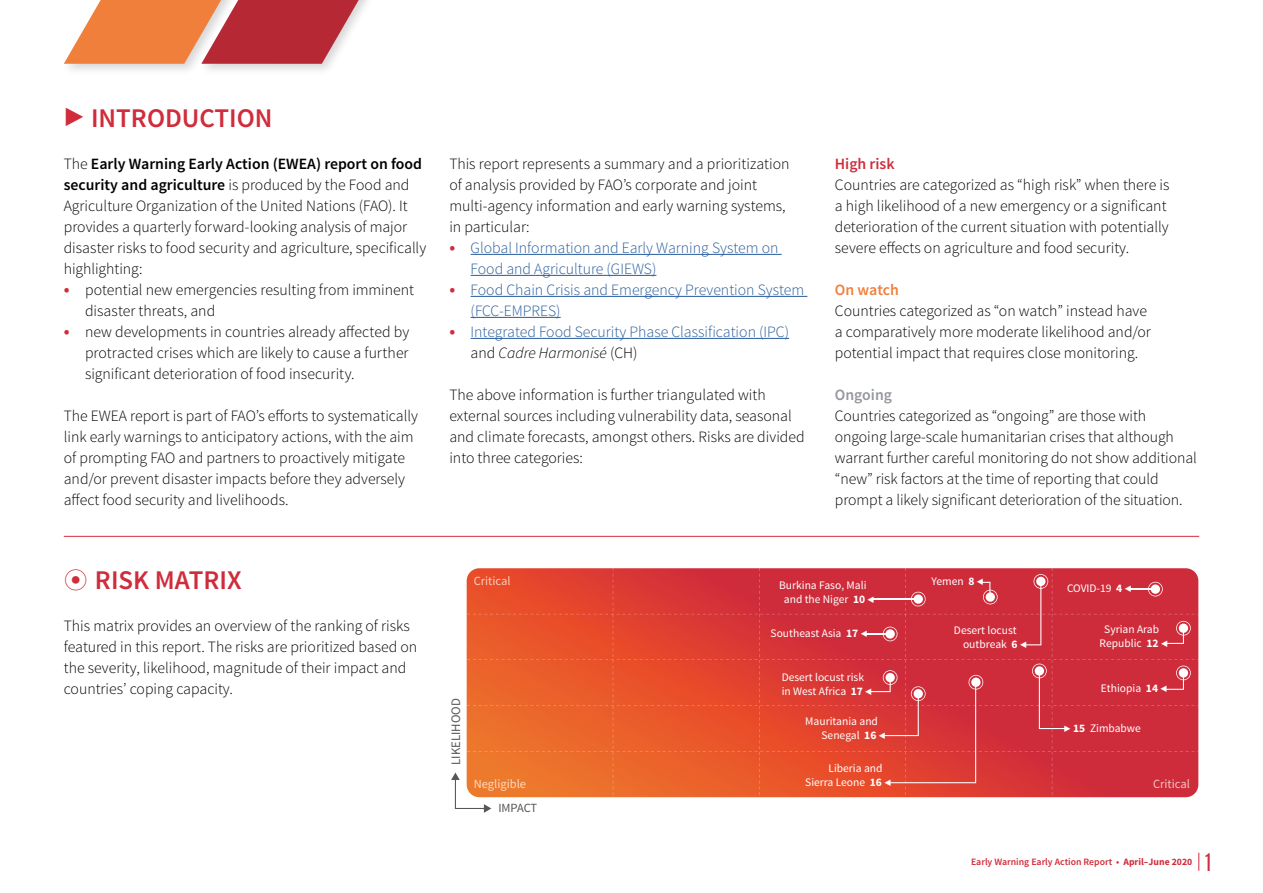
<style>
.page{position:relative;width:1263px;height:893px;background:#fff}
.page>*{position:absolute;margin:0;border:0;box-sizing:border-box;transform-origin:0 0}
.t1{font:600 27px "Source Sans Pro";color:#d02c3b}
.t2{font:300 15.75px/21px "Source Sans Pro";color:#000}
.t3{font:300 15.75px/21px "Source Sans Pro";color:#275b9b}
.t4{font:600 15.75px "Source Sans Pro";color:#d02c3b}
.t5{font:600 15.75px "Source Sans Pro";color:#f07f3c}
.t6{font:600 15.75px "Source Sans Pro";color:#95979e}
.t7{font:12.9px "Source Sans Pro";color:#575756}
.t8{font:12.45px "Source Sans Pro";color:#fcdbc0}
.t9{font:12.45px "Source Sans Pro";color:#fbcfbb}
.t10{font:12.45px "Source Sans Pro";color:#f2c5bd}
.t11{font:12.45px "Source Sans Pro";letter-spacing:-.01em;color:#575756}
.t12{font:11.55px/13.8px "Source Sans Pro";color:#fff}
.t13{font:600 9.75px "Source Sans Pro";color:#d02c3b}
.s1{font-weight:300;font-size:36px}
.s2{font-weight:600}
.s3{font-weight:600;font-size:18px;color:#d02c3b}
.s4{color:#000}
.s5{font-style:italic;color:#000}
.s6{font-family:"Koz Min Pr 6 N";font-weight:400;font-size:24px}
.s7{color:#fbd0bb}
.s8{font-weight:700}
.s9{font-family:"Antonio";font-weight:400;font-size:20.25px}
</style>
<div class="page">
<div style="left:61px;top:0;width:343px;height:76px;background:#000;opacity:.16"></div>
<svg style="left:64px;top:0;width:295px;height:64px;background:#d9715a"></svg>
<hr style="left:471px;top:254px;width:311px;height:1px;background:#275b9b">
<hr style="left:471px;top:275px;width:185px;height:1px;background:#275b9b">
<hr style="left:471px;top:296px;width:336px;height:1px;background:#275b9b">
<hr style="left:471px;top:317px;width:90px;height:1px;background:#275b9b">
<hr style="left:471px;top:338px;width:318px;height:1px;background:#275b9b">
<svg style="left:451px;top:568px;width:748px;height:245px;background:#de5247"></svg>
<div style="left:971px;top:678px;width:9px;height:9px;background:#fff;border-radius:50%"></div>
<hr style="left:64px;top:536px;width:1135px;height:1px;background:#d02c3b">
<svg style="left:1198px;top:853px;width:1px;height:18px"></svg>
<h1 class="t1" style="left:64px;top:101px;width:210px"><span class="s1">▶</span> INTRODUCTION</h1>
<p class="t2" style="left:64px;top:153px;width:364px">The <span class="s2">Early Warning Early Action (EWEA) report on food security and agriculture</span> is produced by the Food and Agriculture Organization of the United Nations (FAO). It provides a quarterly forward-looking analysis of major disaster risks to food security and agriculture, specifically highlighting:</p>
<p class="t2" style="left:85px;top:279px;width:330px;text-indent:-21px"><span class="s3">•</span> potential new emergencies resulting from imminent disaster threats, and</p>
<p class="t2" style="left:85px;top:321px;width:326px;text-align:justify;text-indent:-21px"><span class="s3">•</span> new developments in countries already affected by protracted crises which are likely to cause a further significant deterioration of food insecurity.</p>
<p class="t2" style="left:64px;top:405px;width:356px">The EWEA report is part of FAO’s efforts to systematically link early warnings to anticipatory actions, with the aim of prompting FAO and partners to proactively mitigate and/or prevent disaster impacts before they adversely affect food security and livelihoods.</p>
<p class="t2" style="left:449px;top:153px;width:342px">This report represents a summary and a prioritization of analysis provided by FAO’s corporate and joint multi‑agency information and early warning systems, in particular:</p>
<p class="t3" style="left:471px;top:237px;width:309px;text-indent:-21px"><span class="s3">•</span> Global Information and Early Warning System on<br>Food and Agriculture (GIEWS)</p>
<p class="t3" style="left:471px;top:279px;width:335px;text-indent:-21px"><span class="s3">•</span> Food Chain Crisis and Emergency Prevention System (FCC-EMPRES)</p>
<p class="t3" style="left:471px;top:321px;width:320px;text-indent:-21px"><span class="s3">•</span> Integrated Food Security Phase Classification (IPC) <span class="s4">and</span> <span class="s5">Cadre Harmonisé</span> <span class="s4">(CH)</span></p>
<p class="t2" style="left:449px;top:384px;width:357px">The above information is further triangulated with external sources including vulnerability data, seasonal and climate forecasts, amongst others. Risks are divided into three categories:</p>
<p class="t4" style="left:835px;top:154px;width:61px">High risk</p>
<p class="t2" style="left:835px;top:174px;width:336px">Countries are categorized as “high risk” when there is a high likelihood of a new emergency or a significant deterioration of the current situation with potentially severe effects on agriculture and food security.</p>
<p class="t5" style="left:835px;top:280px;width:66px">On watch</p>
<p class="t2" style="left:835px;top:300px;width:318px">Countries categorized as “on watch” instead have a comparatively more moderate likelihood and/or potential impact that requires close monitoring.</p>
<p class="t6" style="left:835px;top:385px;width:59px">Ongoing</p>
<p class="t2" style="left:835px;top:405px;width:363px">Countries categorized as “ongoing” are those with ongoing large-scale humanitarian crises that although warrant further careful monitoring do not show additional “new” risk factors at the time of reporting that could prompt a likely significant deterioration of the situation.</p>
<h1 class="t1" style="left:64px;top:563px;width:179px"><span class="s6">⦿</span> RISK MATRIX</h1>
<p class="t2" style="left:64px;top:615px;width:355px">This matrix provides an overview of the ranking of risks featured in this report. The risks are prioritized based on the severity, likelihood, magnitude of their impact and countries’ coping capacity.</p>
<p class="t7" style="left:448px;top:765px;width:68px;rotate:-90deg">LIKELIHOOD</p>
<p class="t9" style="left:474px;top:573px;width:38px"><span class="s7">Cr</span>itical</p>
<p class="t12" style="left:784px;top:578px;width:92px;text-indent:-5px">Burkina Faso, Mali and the Niger <span class="s8">10 ◀</span></p>
<p class="t12" style="left:771px;top:627px;width:98px">Southeast Asia <span class="s8">17 ◀</span></p>
<p class="t12" style="left:782px;top:671px;width:92px">Desert locust risk in West Africa <span class="s8">17 ◀</span></p>
<p class="t12" style="left:821px;top:714px;width:66px;text-indent:-16px">Mauritania and<br>Senegal <span class="s8">16 ◀</span></p>
<p class="t12" style="left:931px;top:575px;width:54px">Yemen <span class="s8">8 ◀</span></p>
<p class="t12" style="left:963px;top:624px;width:65px;text-indent:-9px">Desert locust outbreak <span class="s8">6 ◀</span></p>
<p class="t12" style="left:1067px;top:582px;width:66px">COVID-19 <span class="s8">4 ◀</span></p>
<p class="t12" style="left:1099px;top:622px;width:70px;text-align:center">Syrian Arab<br>Republic <span class="s8">12 ◀</span></p>
<p class="t12" style="left:1101px;top:682px;width:68px">Ethiopia <span class="s8">14 ◀</span></p>
<p class="t12" style="left:1064px;top:721px;width:78px"><span class="s8">▶ 15</span> Zimbabwe</p>
<p class="t12" style="left:805px;top:762px;width:87px;text-indent:23px">Liberia and<br>Sierra Leone <span class="s8">16 ◀</span></p>
<p class="t8" style="left:474px;top:776px;width:54px">Negligible</p>
<p class="t10" style="left:1153px;top:776px;width:38px">Critical</p>
<p class="t11" style="left:498px;top:800px;width:40px">IMPACT</p>
<p class="t13" style="left:971px;top:856px;width:242px">Early Warning Early Action Report • <span class="s8">April–June 2020</span> <span class="s9">1</span></p>
</div>
